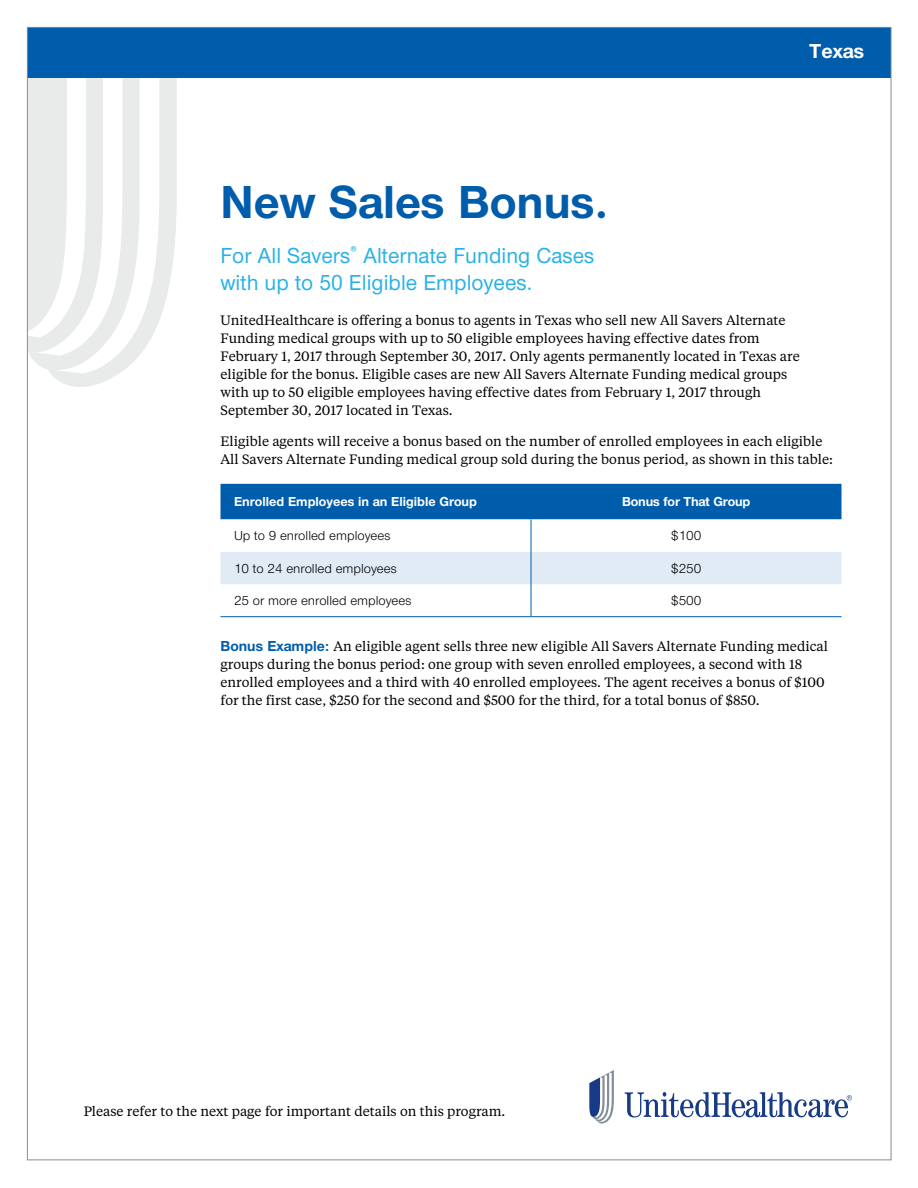
<style>
.page{position:relative;width:918px;height:1188px;background:#fff}
.page>*{position:absolute;margin:0;border:0;box-sizing:border-box;transform-origin:0 0}
.t1{font:700 48px "UHC Sans";color:#005dac}
.t2{font:500 22.5px/27px "UHC Sans";color:#29b2e7}
.t3{font:700 21px "UHC Sans";color:#fff}
.t4{font:13.5px/18px "UHC Serif Text";color:#000}
.t5{font:13.5px "UHC Sans";color:#000}
.t6{font:700 13.5px "UHC Sans";color:#fff}
.s1{font-family:"UHC Sans";font-weight:700;font-size:15px;color:#005dac}
</style>
<div class="page">
<svg style="left:29px;top:78px;width:148px;height:309px"></svg>
<div style="left:28px;top:28px;width:863px;height:50px;background:#005dac"></div>
<div style="left:220px;top:484px;width:622px;height:35px;background:#005dac"></div>
<svg style="left:220px;top:519px;width:622px;height:97px"></svg>
<div style="left:220px;top:552px;width:622px;height:32px;background:#e1ebf5"></div>
<hr style="left:531px;top:519px;width:1px;height:33px;background:#005dac">
<hr style="left:531px;top:552px;width:1px;height:32px;background:#005dac">
<hr style="left:531px;top:584px;width:1px;height:32px;background:#005dac">
<hr style="left:220px;top:616px;width:311px;height:1px;background:#005dac">
<hr style="left:531px;top:616px;width:311px;height:1px;background:#005dac">
<svg style="left:625px;top:1092px;width:227px;height:25px"></svg>
<svg style="left:589px;top:1070px;width:25px;height:54px"></svg>
<h3 class="t3" style="left:809px;top:37px;width:57px">Texas</h3>
<h1 class="t1" style="left:220px;top:170px;width:389px">New Sales Bonus.</h1>
<h2 class="t2" style="left:220px;top:241px;width:375px">For All Savers<sup>®</sup> Alternate Funding Cases with up to 50 Eligible Employees.</h2>
<p class="t4" style="left:220px;top:310px;width:581px">UnitedHealthcare is offering a bonus to agents in Texas who sell new All Savers Alternate Funding medical groups with up to 50 eligible employees having effective dates from February 1, 2017 through September 30, 2017. Only agents permanently located in Texas are eligible for the bonus. Eligible cases are new All Savers Alternate Funding medical groups with up to 50 eligible employees having effective dates from February 1, 2017 through September 30, 2017 located in Texas.</p>
<p class="t4" style="left:220px;top:432px;width:614px">Eligible agents will receive a bonus based on the number of enrolled employees in each eligible<br>All Savers Alternate Funding medical group sold during the bonus period, as shown in this table:</p>
<p class="t6" style="left:234px;top:493px;width:245px">Enrolled Employees in an Eligible Group</p>
<p class="t6" style="left:622px;top:493px;width:130px">Bonus for That Group</p>
<p class="t5" style="left:234px;top:527px;width:158px">Up to 9 enrolled employees</p>
<p class="t5" style="left:671px;top:527px;width:32px">$100</p>
<p class="t5" style="left:234px;top:559px;width:164px">10 to 24 enrolled employees</p>
<p class="t5" style="left:671px;top:559px;width:32px">$250</p>
<p class="t5" style="left:234px;top:592px;width:179px">25 or more enrolled employees</p>
<p class="t5" style="left:671px;top:592px;width:32px">$500</p>
<p class="t4" style="left:220px;top:636px;width:609px"><span class="s1">Bonus Example:</span> An eligible agent sells three new eligible All Savers Alternate Funding medical groups during the bonus period: one group with seven enrolled employees, a second with 18 enrolled employees and a third with 40 enrolled employees. The agent receives a bonus of $100 for the first case, $250 for the second and $500 for the third, for a total bonus of $850.</p>
<p class="t4" style="left:84px;top:1102px;width:423px">Please refer to the next page for important details on this program.</p>
</div>
